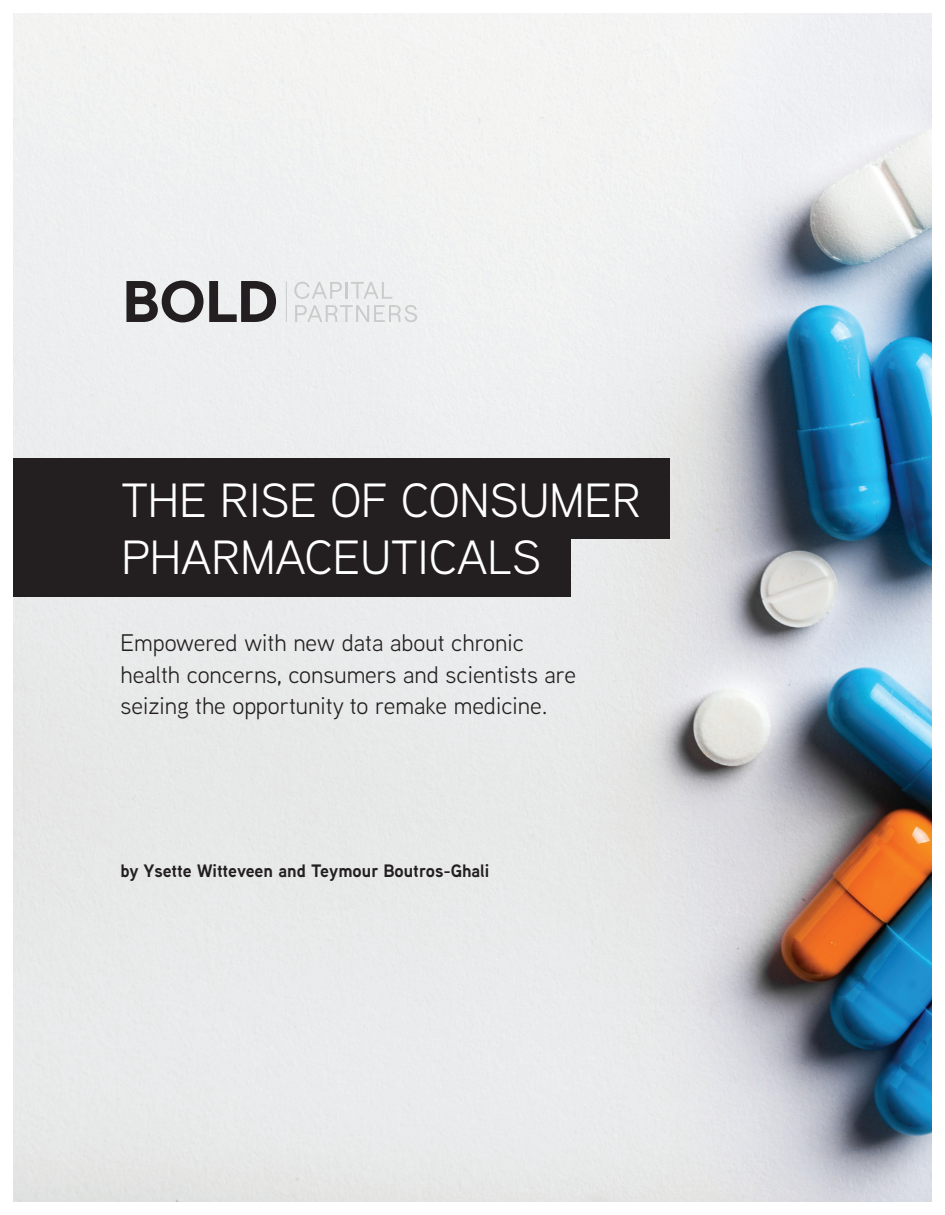
<style>
.page{position:relative;width:945px;height:1215px;background:#fff}
.page>*{position:absolute;margin:0;border:0;box-sizing:border-box;transform-origin:0 0}
.t1{font:48px/57.6px "Aaux Next";color:#fff}
.t2{font:24px/31.5px "Aaux Next";color:#231f20}
.t3{font:700 18px "Aaux Next";color:#231f20}
</style>
<div class="page">
<img style="left:14px;top:14px;width:918px;height:1187px">
<div style="left:14px;top:458px;width:656px;height:81px;background:#231f20"></div>
<div style="left:14px;top:526px;width:557px;height:71px;background:#231f20"></div>
<svg style="left:126px;top:281px;width:150px;height:41px;background:#848384"></svg>
<svg style="left:294px;top:282px;width:98px;height:17px"></svg>
<svg style="left:295px;top:305px;width:122px;height:17px;background:#e2e3e4"></svg>
<hr style="left:286px;top:281px;width:1px;height:41px;background:#cbcbcb">
<h1 class="t1" style="left:122px;top:470px;width:521px">THE RISE OF CONSUMER<br>PHARMACEUTICALS</h1>
<p class="t2" style="left:121px;top:626px;width:457px">Empowered with new data about chronic health concerns, consumers and scientists are seizing the opportunity to remake medicine.</p>
<p class="t3" style="left:121px;top:858px;width:370px">by Ysette Witteveen and Teymour Boutros-Ghali</p>
</div>
